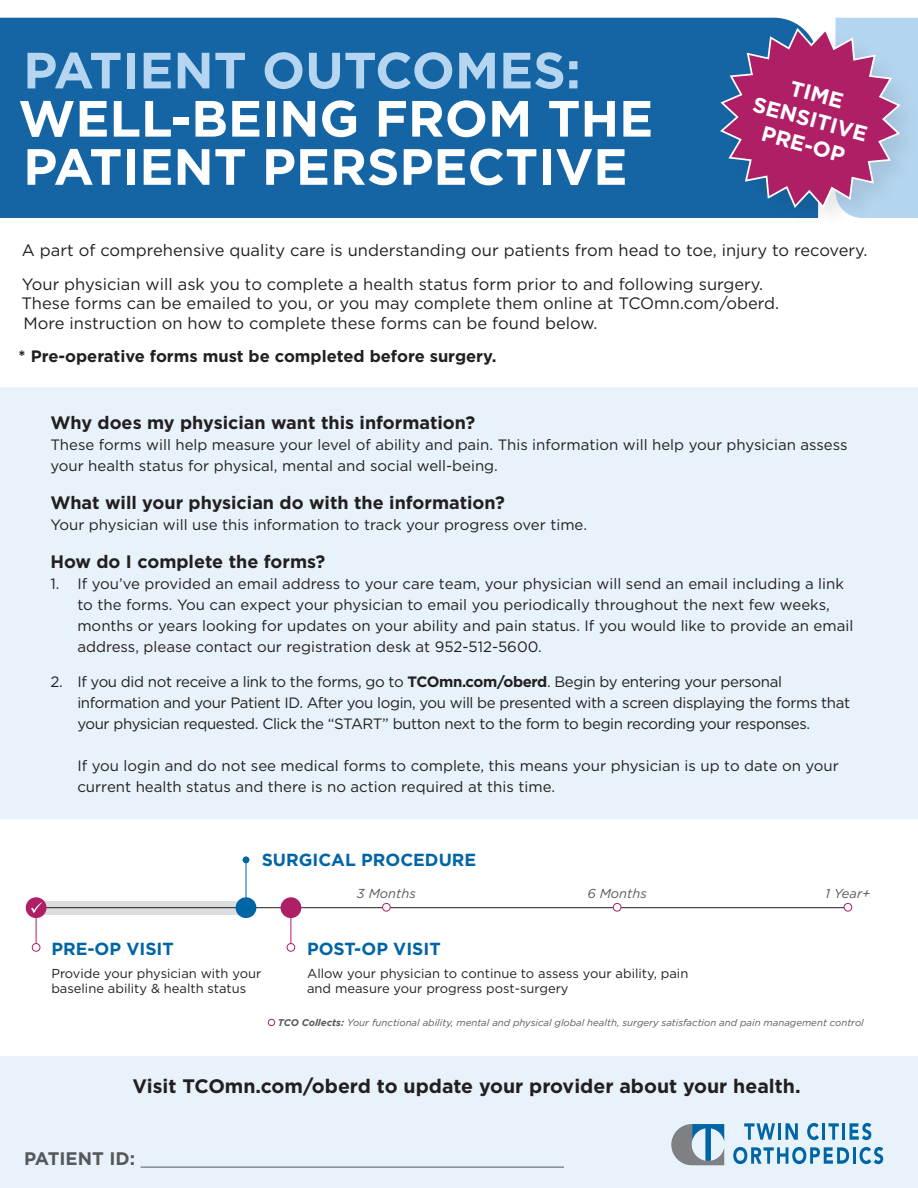
<style>
.page{position:relative;width:918px;height:1188px;background:#fff}
.page>*{position:absolute;margin:0;border:0;box-sizing:border-box;transform-origin:0 0}
.t1{font:700 50.85px/48.2px "Gotham";color:#fff}
.t2{font:700 50.85px "Gotham";color:#b5d5f0}
.t3{font:700 21.45px "Gotham";color:#fff}
.t4{font:700 19.5px "Gotham";color:#231f20}
.t5{font:700 18.15px "Gotham";color:#57585a}
.t6{font:700 18px "Gotham";color:#231f20}
.t7{font:700 17.55px "Gotham";color:#0065a4}
.t8{font:16.5px/19.8px "Gotham";color:#231f20}
.t9{font:700 16.5px "Gotham";color:#231f20}
.t10{font:15px/21px "Gotham";color:#231f20}
.t11{font:15px/21px "Gotham";letter-spacing:-.025em;color:#231f20}
.t12{font:12.9px/15.6px "Gotham";color:#231f20}
.t13{font:italic 12.9px "Gotham";color:#57585a}
.t14{font:italic 9.75px "Gotham";color:#57585a}
.s1{font-weight:700}
</style>
<div class="page">
<div style="left:0;top:1056px;width:918px;height:132px;background:#e7f2fa"></div>
<div style="left:0;top:387px;width:918px;height:432px;background:#e7f2fa"></div>
<div style="left:0;top:18px;width:718px;height:200px;background:#1565a5"></div>
<svg style="left:744px;top:1123px;width:31px;height:17px"></svg>
<hr style="left:778px;top:1123px;width:3px;height:17px;background:#0065a4">
<svg style="left:785px;top:1123px;width:13px;height:17px"></svg>
<svg style="left:807px;top:1123px;width:12px;height:17px"></svg>
<hr style="left:822px;top:1123px;width:3px;height:17px;background:#0065a4">
<svg style="left:828px;top:1123px;width:11px;height:17px"></svg>
<hr style="left:842px;top:1123px;width:3px;height:17px;background:#0065a4">
<svg style="left:850px;top:1123px;width:21px;height:17px"></svg>
<svg style="left:733px;top:1147px;width:116px;height:17px"></svg>
<hr style="left:853px;top:1147px;width:3px;height:17px;background:#0065a4">
<svg style="left:860px;top:1147px;width:23px;height:17px"></svg>
<svg style="left:671px;top:1124px;width:53px;height:41px"></svg>
<svg style="left:718px;top:18px;width:200px;height:200px;background:#93649b"></svg>
<div style="left:39px;top:901px;width:209px;height:13px;background:#dcdddf"></div>
<hr style="left:35px;top:907px;width:817px;height:1px;background:#231f20">
<div style="left:26px;top:897px;width:20px;height:21px;background:#af1f66;border-radius:50%"></div>
<div style="left:32px;top:943px;width:8px;height:9px;border:1px solid #af1f66;border-radius:50%"></div>
<div style="left:287px;top:943px;width:8px;height:9px;border:1px solid #af1f66;border-radius:50%"></div>
<div style="left:383px;top:903px;width:7px;height:8px;background:#fff;border-radius:50%"></div>
<div style="left:382px;top:903px;width:9px;height:9px;border:1px solid #af1f66;border-radius:50%"></div>
<div style="left:613px;top:903px;width:8px;height:8px;background:#fff;border-radius:50%"></div>
<div style="left:613px;top:903px;width:8px;height:9px;border:1px solid #af1f66;border-radius:50%"></div>
<div style="left:844px;top:903px;width:8px;height:8px;background:#fff;border-radius:50%"></div>
<div style="left:844px;top:903px;width:8px;height:9px;border:1px solid #af1f66;border-radius:50%"></div>
<hr style="left:36px;top:907px;width:1px;height:37px;background:#af1f66">
<hr style="left:291px;top:908px;width:1px;height:36px;background:#af1f66">
<hr style="left:246px;top:863px;width:1px;height:45px;background:#0065a4">
<div style="left:236px;top:897px;width:20px;height:21px;background:#0065a4;border-radius:50%"></div>
<div style="left:243px;top:856px;width:6px;height:7px;background:#0065a4;border-radius:50%"></div>
<div style="left:268px;top:1019px;width:7px;height:7px;border:1px solid #af1f66;border-radius:50%"></div>
<div style="left:281px;top:897px;width:20px;height:21px;background:#af1f66;border-radius:50%"></div>
<svg style="left:31px;top:902px;width:11px;height:11px"></svg>
<hr style="left:141px;top:1167px;width:423px;height:1px;background:#57585a">
<p class="t2" style="left:23px;top:37px;width:559px">PATIENT OUTCOMES:</p>
<p class="t1" style="left:18px;top:94px;width:636px">WELL-BEING FROM THE<br>PATIENT PERSPECTIVE</p>
<p class="t3" style="left:794px;top:73px;width:56px;rotate:15deg">TIME</p>
<p class="t3" style="left:757px;top:90px;width:119px;rotate:15deg">SENSITIVE</p>
<p class="t3" style="left:766px;top:119px;width:87px;rotate:15deg">PRE-OP</p>
<p class="t8" style="left:22px;top:240px;width:847px">A part of comprehensive quality care is understanding our patients from head to toe, injury to recovery.</p>
<p class="t8" style="left:22px;top:273px;width:759px">Your physician will ask you to complete a health status form prior to and following surgery.<br>These forms can be emailed to you, or you may complete them online at TCOmn.com/oberd.<br>More instruction on how to complete these forms can be found below.</p>
<p class="t9" style="left:19px;top:346px;width:479px">* Pre-operative forms must be completed before surgery.</p>
<p class="t6" style="left:50px;top:411px;width:426px">Why does my physician want this information?</p>
<p class="t10" style="left:50px;top:434px;width:799px">These forms will help measure your level of ability and pain. This information will help your physician assess your health status for physical, mental and social well-being.</p>
<p class="t6" style="left:50px;top:491px;width:456px">What will your physician do with the information?</p>
<p class="t10" style="left:50px;top:514px;width:538px">Your physician will use this information to track your progress over time.</p>
<p class="t6" style="left:50px;top:550px;width:276px">How do I complete the forms?</p>
<p class="t10" style="left:77px;top:573px;width:777px;text-indent:-27px">1. If you’ve provided an email address to your care team, your physician will send an email including a link to the forms. You can expect your physician to email you periodically throughout the next few weeks, months or years looking for updates on your ability and pain status. If you would like to provide an email address, please contact our registration desk at 952-512-5600.</p>
<p class="t11" style="left:77px;top:670px;width:774px;text-indent:-27px">2. If you did not receive a link to the forms, go to <span class="s1">TCOmn.com/oberd</span>. Begin by entering your personal information and your Patient ID. After you login, you will be presented with a screen displaying the forms that your physician requested. Click the “START” button next to the form to begin recording your responses.</p>
<p class="t10" style="left:77px;top:754px;width:763px">If you login and do not see medical forms to complete, this means your physician is up to date on your current health status and there is no action required at this time.</p>
<p class="t7" style="left:262px;top:848px;width:216px">SURGICAL PROCEDURE</p>
<p class="t7" style="left:51px;top:937px;width:124px">PRE-OP VISIT</p>
<p class="t12" style="left:51px;top:965px;width:211px">Provide your physician with your baseline ability &amp; health status</p>
<p class="t13" style="left:357px;top:885px;width:60px">3 Months</p>
<p class="t13" style="left:588px;top:885px;width:61px">6 Months</p>
<p class="t13" style="left:826px;top:885px;width:46px">1 Year+</p>
<p class="t7" style="left:307px;top:937px;width:135px">POST-OP VISIT</p>
<p class="t12" style="left:307px;top:965px;width:383px">Allow your physician to continue to assess your ability, pain and measure your progress post-surgery</p>
<p class="t14" style="left:278px;top:1016px;width:587px"><span class="s1">TCO Collects:</span> Your functional ability, mental and physical global health, surgery satisfaction and pain management control</p>
<p class="t4" style="left:133px;top:1073px;width:670px">Visit TCOmn.com/oberd to update your provider about your health.</p>
<p class="t5" style="left:24px;top:1147px;width:113px">PATIENT ID:</p>
</div>
